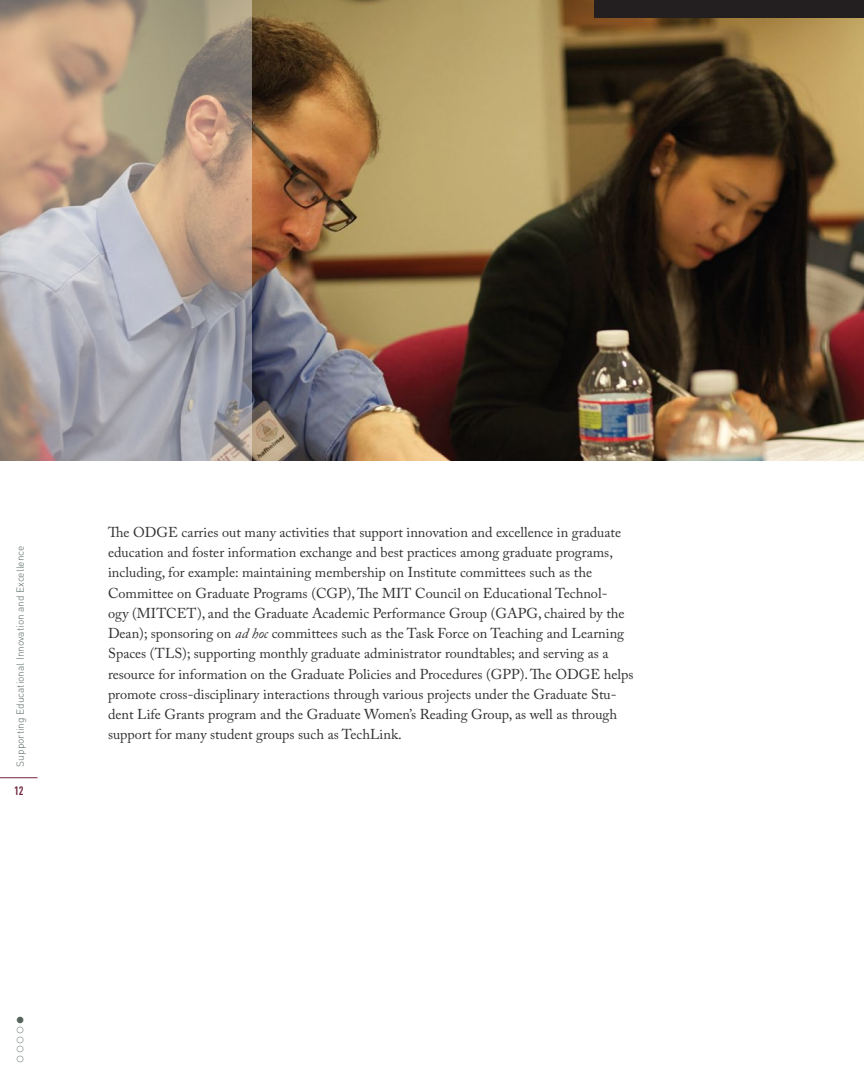
<style>
.page{position:relative;width:864px;height:1080px;background:#fff}
.page>*{position:absolute;margin:0;border:0;box-sizing:border-box;transform-origin:0 0}
.body{font:14.25px/20.2px "Adobe Caslon Pro";color:#312f30}
.t1{font:700 12px "DIN Cond";color:#6f243a}
.t2{font:300 10.2px "DIN";color:#54645c}
.s1{font-style:italic}
</style>
<div class="page">
<hr style="left:0;top:777px;width:38px;height:1px;background:#6f243a">
<img style="left:252px;top:0;width:612px;height:461px">
<svg style="left:0;top:0;width:252px;height:461px;background:#b3a399"></svg>
<div style="left:594px;top:0;width:270px;height:18px;background:#231f20"></div>
<p class="t2" style="left:14px;top:766px;width:222px;rotate:-90deg">Supporting Educational Innovation and Excellence</p>
<p class="t1" style="left:14px;top:783px;width:11px">12</p>
<p class="body" style="left:108px;top:522px;width:527px">The ODGE carries out many activities that support innovation and excellence in graduate education and foster information exchange and best practices among graduate programs, including, for example: maintaining membership on Institute committees such as the Committee on Graduate Programs (CGP), The MIT Council on Educational Technol-<br>ogy (MITCET), and the Graduate Academic Performance Group (GAPG, chaired by the Dean); sponsoring on <span class="s1">ad hoc</span> committees such as the Task Force on Teaching and Learning Spaces (TLS); supporting monthly graduate administrator roundtables; and serving as a resource for information on the Graduate Policies and Procedures (GPP). The ODGE helps promote cross-disciplinary interactions through various projects under the Graduate Stu&shy;dent Life Grants program and the Graduate Women’s Reading Group, as well as through support for many student groups such as TechLink.</p>
</div>
